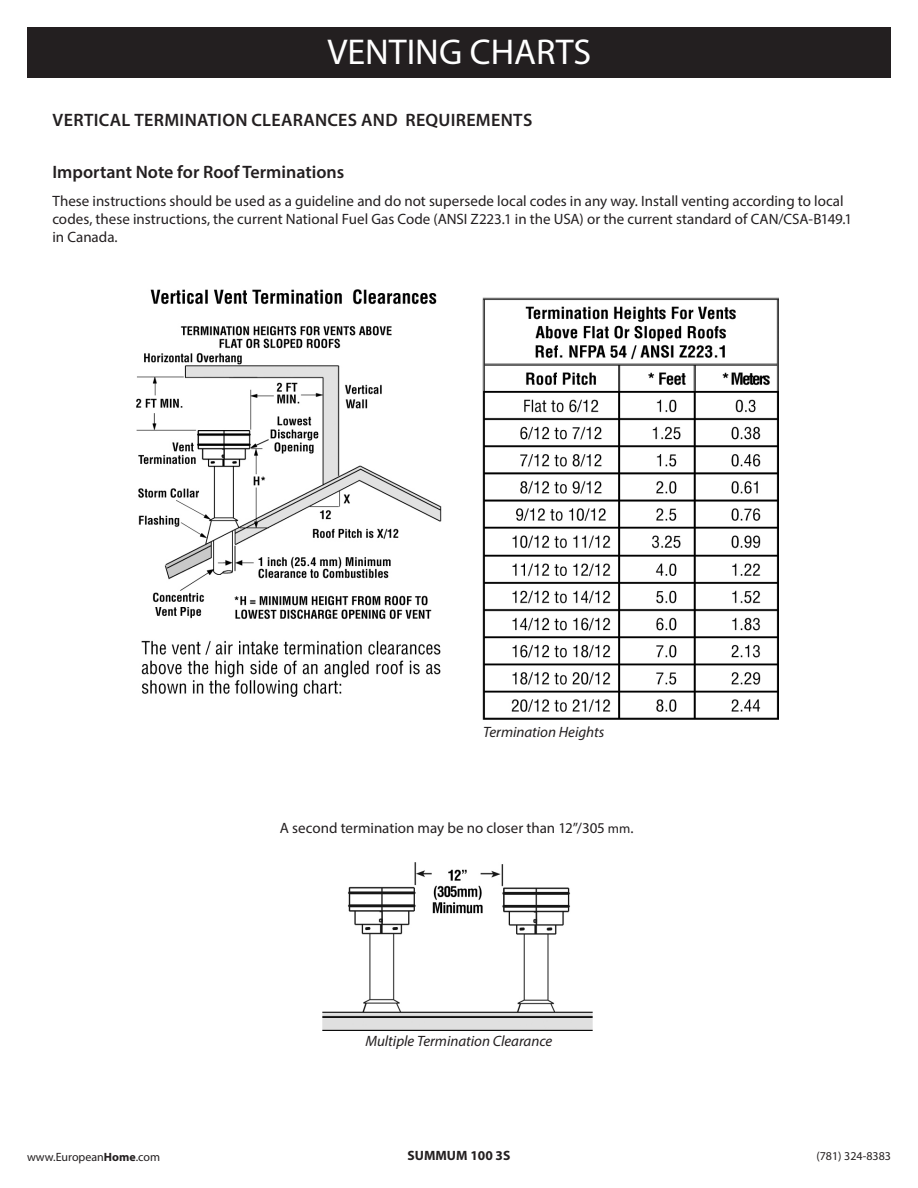
<style>
.page{position:relative;width:918px;height:1188px;background:#fff}
.page>*{position:absolute;margin:0;border:0;box-sizing:border-box;transform-origin:0 0}
.t1{font:36px "Myriad Pro";color:#fff}
.t2{font:600 30px "Myriad Pro";color:#fff}
.t3{font:600 18px "Myriad Pro";letter-spacing:.01em;color:#231f20}
.t4{font:15px/18px "Myriad Pro";color:#231f20}
.t5{font:italic 15px "Myriad Pro";color:#231f20}
.t6{font:700 13.5px "Myriad Pro";color:#231f20}
.t7{font:12px "Myriad Pro";color:#231f20}
.s1{font-size:13.5px}
.s2{font-weight:700}
</style>
<div class="page">
<div style="left:27px;top:27px;width:864px;height:51px;background:#231f20"></div>
<img style="left:136px;top:289px;width:643px;height:431px">
<img style="left:322px;top:863px;width:270px;height:168px">
<h1 class="t1" style="left:327px;top:29px;width:266px">VENTING CHARTS</h1>
<p class="t2" style="left:399px;top:44px;width:119px">VENTING</p>
<p class="t3" style="left:53px;top:108px;width:481px">VERTICAL TERMINATION CLEARANCES AND REQUIREMENTS</p>
<p class="t3" style="left:52px;top:160px;width:293px">Important Note for Roof Terminations</p>
<p class="t4" style="left:52px;top:192px;width:801px">These instructions should be used as a guideline and do not supersede local codes in any way. Install venting according to local codes, these instructions, the current National Fuel Gas Code (ANSI Z223.1 in the USA) or the current standard of CAN/CSA-B149.1 in Canada.</p>
<p class="t5" style="left:483px;top:723px;width:123px">Termination Heights</p>
<p class="t4" style="left:280px;top:818px;width:355px">A second termination may be no closer than 12”/305 <span class="s1">mm</span>.</p>
<p class="t5" style="left:365px;top:1032px;width:188px">Multiple Termination Clearance</p>
<p class="t7" style="left:27px;top:1150px;width:135px">www.European<span class="s2">Home</span>.com</p>
<p class="t6" style="left:408px;top:1147px;width:104px">SUMMUM 100 3S</p>
<p class="t7" style="left:816px;top:1149px;width:76px">(781) 324-8383</p>
</div>
